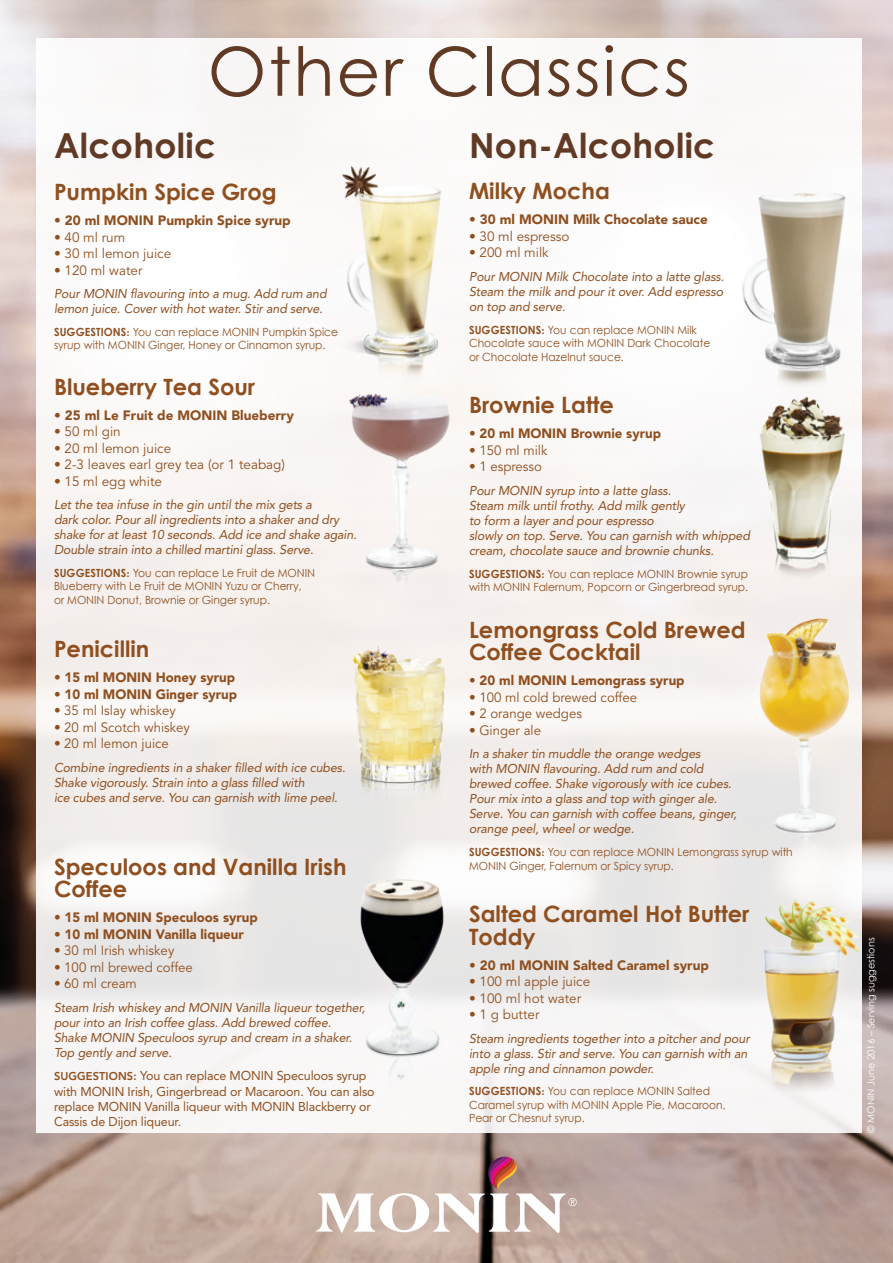
<style>
.page{position:relative;width:893px;height:1263px;background:#fff}
.page>*{position:absolute;margin:0;border:0;box-sizing:border-box;transform-origin:0 0}
.t1{font:67.5px "Century Gothic";letter-spacing:.03em;color:#603a25}
.t2{font:700 34.5px "Century Gothic";letter-spacing:.01em;color:#603a25}
.t3{font:700 22.5px/22.5px "Century Gothic";color:#8f4f1f}
.t4{font:13.5px "Avenir LT Std";color:#8f4f1f}
.t5{font:900 13.5px "Avenir LT Std";color:#8f4f1f}
.t6{font:italic 12.75px/15px "Avenir LT Std";letter-spacing:-.01em;color:#8f4f1f}
.t7{font:12.75px/15px "Avenir LT Std";letter-spacing:-.01em;color:#8f4f1f}
.t8{font:11.25px/13.5px "Century Gothic";color:#8f4f1f;scale:.95 1}
.t9{font:9.75px "Century Gothic";color:#fff}
.s1{font-weight:700}
.s2{font-family:"Copperplate";font-weight:700}
.s3{font-weight:800;font-size:11.25px}
.s4{font-weight:900}
</style>
<div class="page">
<img style="left:0;top:0;width:893px;height:1263px">
<div style="left:36px;top:38px;width:825px;height:1095px;background:linear-gradient(to bottom,#fefbfa,#f0edeb)"></div>
<img style="left:326px;top:114px;width:138px;height:274px">
<img style="left:741px;top:154px;width:116px;height:240px">
<img style="left:744px;top:381px;width:122px;height:202px">
<img style="left:737px;top:583px;width:133px;height:266px">
<img style="left:744px;top:856px;width:122px;height:243px">
<img style="left:344px;top:379px;width:113px;height:213px">
<img style="left:344px;top:635px;width:113px;height:174px">
<img style="left:351px;top:852px;width:101px;height:240px">
<svg style="left:316px;top:1157px;width:261px;height:76px"></svg>
<h1 class="t1" style="left:208px;top:30px;width:484px">Other Classics</h1>
<h2 class="t2" style="left:54px;top:124px;width:164px">Alcoholic</h2>
<h2 class="t2" style="left:469px;top:124px;width:248px">Non-Alcoholic</h2>
<h3 class="t3" style="left:54px;top:180px;width:224px">Pumpkin Spice Grog</h3>
<p class="t5" style="left:54px;top:212px;width:238px">• 20 ml MONIN Pumpkin Spice syrup</p>
<p class="t4" style="left:54px;top:229px;width:73px">• 40 ml rum</p>
<p class="t4" style="left:54px;top:246px;width:119px">• 30 ml lemon juice</p>
<p class="t4" style="left:54px;top:262px;width:90px">• 120 ml water</p>
<p class="t6" style="left:54px;top:286px;width:274px">Pour MONIN flavouring into a mug. Add rum and lemon juice. Cover with hot water. Stir and serve.</p>
<p class="t8" style="left:54px;top:325px;width:301px"><span class="s1">SUGGESTIONS</span><span class="s2">:</span> You can replace MONIN Pumpkin Spice syrup with MONIN Ginger, Honey or Cinnamon syrup.</p>
<h3 class="t3" style="left:54px;top:375px;width:203px">Blueberry Tea Sour</h3>
<p class="t5" style="left:54px;top:407px;width:241px">• 25 ml Le Fruit de MONIN Blueberry</p>
<p class="t4" style="left:54px;top:424px;width:68px">• 50 ml gin</p>
<p class="t4" style="left:54px;top:440px;width:119px">• 20 ml lemon juice</p>
<p class="t4" style="left:54px;top:457px;width:233px">• 2-3 leaves earl grey tea (or 1 teabag)</p>
<p class="t4" style="left:54px;top:473px;width:109px">• 15 ml egg white</p>
<p class="t6" style="left:54px;top:497px;width:304px">Let the tea infuse in the gin until the mix gets a<br>dark color. Pour all ingredients into a shaker and dry shake for at least 10 seconds. Add ice and shake again.<br>Double strain into a chilled martini glass. Serve.</p>
<p class="t8" style="left:54px;top:566px;width:276px"><span class="s1">SUGGESTIONS</span><span class="s2">:</span> You can replace Le Fruit de MONIN<br>Blueberry with Le Fruit de MONIN Yuzu or Cherry,<br>or MONIN Donut, Brownie or Ginger syrup.</p>
<h3 class="t3" style="left:54px;top:637px;width:97px">Penicillin</h3>
<p class="t5" style="left:54px;top:669px;width:183px">• 15 ml MONIN Honey syrup</p>
<p class="t5" style="left:54px;top:686px;width:185px">• 10 ml MONIN Ginger syrup</p>
<p class="t4" style="left:54px;top:703px;width:123px">• 35 ml Islay whiskey</p>
<p class="t4" style="left:54px;top:719px;width:138px">• 20 ml Scotch whiskey</p>
<p class="t4" style="left:54px;top:736px;width:116px">• 20 ml lemon juice</p>
<p class="t6" style="left:54px;top:760px;width:293px">Combine ingredients in a shaker filled with ice cubes.<br>Shake vigorously. Strain into a glass filled with<br>ice cubes and serve. You can garnish with lime peel.</p>
<h3 class="t3" style="left:54px;top:855px;width:294px">Speculoos and Vanilla Irish<br>Coffee</h3>
<p class="t5" style="left:54px;top:909px;width:205px">• 15 ml MONIN Speculoos syrup</p>
<p class="t5" style="left:54px;top:926px;width:191px">• 10 ml MONIN Vanilla liqueur</p>
<p class="t4" style="left:54px;top:943px;width:122px">• 30 ml Irish whiskey</p>
<p class="t4" style="left:54px;top:959px;width:140px">• 100 ml brewed coffee</p>
<p class="t4" style="left:54px;top:976px;width:84px">• 60 ml cream</p>
<p class="t6" style="left:54px;top:1000px;width:313px">Steam Irish whiskey and MONIN Vanilla liqueur together, pour into an Irish coffee glass. Add brewed coffee.<br>Shake MONIN Speculoos syrup and cream in a shaker.<br>Top gently and serve.</p>
<p class="t7" style="left:54px;top:1069px;width:322px"><span class="s3">SUGGESTIONS:</span> You can replace MONIN Speculoos syrup with MONIN Irish, Gingerbread or Macaroon. You can also replace MONIN Vanilla liqueur with MONIN Blackberry or Cassis de Dijon liqueur.</p>
<h3 class="t3" style="left:469px;top:179px;width:142px">Milky Mocha</h3>
<p class="t5" style="left:469px;top:212px;width:240px">• 30 ml MONIN Milk Chocolate sauce</p>
<p class="t4" style="left:469px;top:228px;width:102px">• 30 ml espresso</p>
<p class="t4" style="left:469px;top:245px;width:81px">• 200 ml milk</p>
<p class="t6" style="left:469px;top:269px;width:257px;text-align:justify">Pour MONIN Milk Chocolate into a latte glass.<br>Steam the milk and pour it over. Add espresso on top and serve.</p>
<p class="t8" style="left:469px;top:323px;width:255px"><span class="s1">SUGGESTIONS</span><span class="s2">:</span> You can replace MONIN Milk<br>Chocolate sauce with MONIN Dark Chocolate or Chocolate Hazelnut sauce.</p>
<h3 class="t3" style="left:469px;top:393px;width:146px">Brownie Latte</h3>
<p class="t5" style="left:469px;top:426px;width:194px">• 20 ml MONIN Brownie syrup</p>
<p class="t4" style="left:469px;top:442px;width:80px"><span class="s4">•</span> 150 ml milk</p>
<p class="t4" style="left:469px;top:459px;width:75px">• 1 espresso</p>
<p class="t6" style="left:469px;top:483px;width:282px">Pour MONIN syrup into a latte glass.<br>Steam milk until frothy. Add milk gently<br>to form a layer and pour espresso<br>slowly on top. Serve. You can garnish with whipped cream, chocolate sauce and brownie chunks.</p>
<p class="t8" style="left:469px;top:567px;width:295px"><span class="s1">SUGGESTIONS</span><span class="s2">:</span> You can replace MONIN Brownie syrup with MONIN Falernum, Popcorn or Gingerbread syrup.</p>
<h3 class="t3" style="left:469px;top:618px;width:278px">Lemongrass Cold Brewed<br>Coffee Cocktail</h3>
<p class="t5" style="left:469px;top:672px;width:217px">• 20 ml MONIN Lemongrass syrup</p>
<p class="t4" style="left:469px;top:689px;width:170px">• 100 ml cold brewed coffee</p>
<p class="t4" style="left:469px;top:706px;width:114px">• 2 orange wedges</p>
<p class="t4" style="left:469px;top:722px;width:74px">• Ginger ale</p>
<p class="t6" style="left:469px;top:747px;width:269px">In a shaker tin muddle the orange wedges<br>with MONIN flavouring. Add rum and cold brewed coffee. Shake vigorously with ice cubes.<br>Pour mix into a glass and top with ginger ale.<br>Serve. You can garnish with coffee beans, ginger, orange peel, wheel or wedge.</p>
<p class="t8" style="left:469px;top:845px;width:342px"><span class="s1">SUGGESTIONS</span><span class="s2">:</span> You can replace MONIN Lemongrass syrup with<br>MONIN Ginger, Falernum or Spicy syrup.</p>
<h3 class="t3" style="left:469px;top:902px;width:282px">Salted Caramel Hot Butter<br>Toddy</h3>
<p class="t5" style="left:469px;top:957px;width:241px">• 20 ml MONIN Salted Caramel syrup</p>
<p class="t4" style="left:469px;top:974px;width:123px">• 100 ml apple juice</p>
<p class="t4" style="left:469px;top:990px;width:114px">• 100 ml hot water</p>
<p class="t4" style="left:469px;top:1007px;width:72px">• 1 g butter</p>
<p class="t6" style="left:469px;top:1031px;width:282px">Steam ingredients together into a pitcher and pour into a glass. Stir and serve. You can garnish with an apple ring and cinnamon powder.</p>
<p class="t8" style="left:469px;top:1084px;width:272px"><span class="s1">SUGGESTIONS</span><span class="s2">:</span> You can replace MONIN Salted<br>Caramel syrup with MONIN Apple Pie, Macaroon,<br>Pear or Chesnut syrup.</p>
<p class="t9" style="left:865px;top:1133px;width:197px;rotate:-90deg">© MONIN June 2016 – Serving suggestions</p>
</div>
